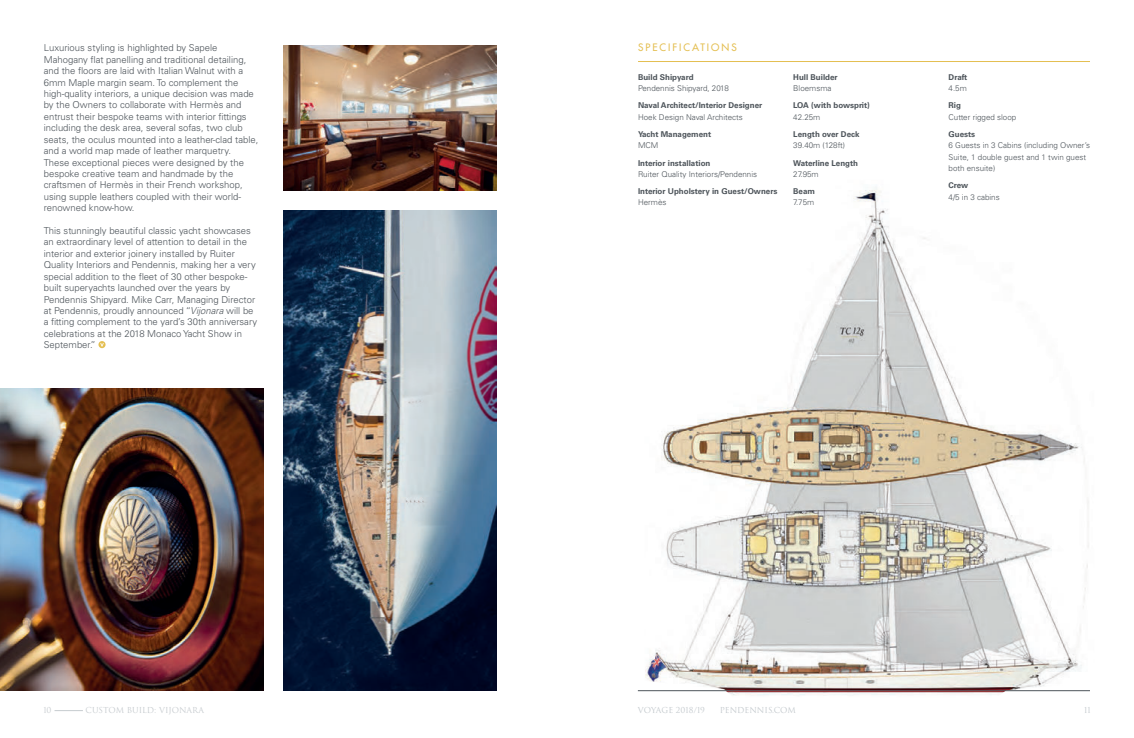
<style>
.page{position:relative;width:1134px;height:738px;background:#fff}
.page>*{position:absolute;margin:0;border:0;box-sizing:border-box;transform-origin:0 0}
.t1{font:500 10px "Futura Std";letter-spacing:.2em;color:#e4bf52}
.t2{font:300 9.5px/11.4px "Univers LT Std";color:#4d545a}
.t3{font:300 8px/11.4px "Univers LT Std";color:#4d545a}
.t4{font:700 8px "Univers LT Std";color:#4d545a}
.t5{font:8px "Trajan Pro 3";color:#c2c8cc}
.t6{font:8px "Trajan Pro 3";color:#c6cbcf}
.s1{font-style:italic}
</style>
<div class="page">
<img style="left:645px;top:187px;width:445px;height:508px">
<img style="left:0;top:388px;width:263px;height:302px">
<img style="left:283px;top:46px;width:213px;height:144px">
<hr style="left:638px;top:61px;width:452px;height:1px;background:#e4bf52">
<img style="left:283px;top:211px;width:213px;height:479px">
<svg style="left:98px;top:341px;width:8px;height:7px"></svg>
<svg style="left:100px;top:343px;width:4px;height:3px"></svg>
<hr style="left:638px;top:690px;width:452px;height:1px;background:#4d545a">
<p class="t2" style="left:44px;top:42px;width:216px">Luxurious styling is highlighted by Sapele Mahogany flat panelling and traditional detailing, and the floors are laid with Italian Walnut with a 6mm Maple margin seam. To complement the high-quality interiors, a unique decision was made by the Owners to collaborate with Hermès and entrust their bespoke teams with interior fittings including the desk area, several sofas, two club seats, the oculus mounted into a leather-clad table, and a world map made of leather marquetry.<br>These exceptional pieces were designed by the bespoke creative team and handmade by the craftsmen of Hermès in their French workshop, using supple leathers coupled with their world&shy;renowned know-how.</p>
<p class="t2" style="left:44px;top:225px;width:215px">This stunningly beautiful classic yacht showcases an extraordinary level of attention to detail in the interior and exterior joinery installed by Ruiter Quality Interiors and Pendennis, making her a very special addition to the fleet of 30 other bespoke&shy;built superyachts launched over the years by Pendennis Shipyard. Mike Carr, Managing Director at Pendennis, proudly announced “<span class="s1">Vijonara</span> will be a fitting complement to the yard’s 30th anniversary celebrations at the 2018 Monaco Yacht Show in September.”</p>
<p class="t1" style="left:638px;top:41px;width:100px">SPECIFICATIONS</p>
<p class="t4" style="left:638px;top:72px;width:57px">Build Shipyard</p>
<p class="t3" style="left:638px;top:83px;width:92px">Pendennis Shipyard, 2018</p>
<p class="t4" style="left:638px;top:101px;width:126px">Naval Architect/Interior Designer</p>
<p class="t3" style="left:638px;top:111px;width:106px">Hoek Design Naval Architects</p>
<p class="t4" style="left:638px;top:129px;width:75px">Yacht Management</p>
<p class="t3" style="left:638px;top:140px;width:22px">MCM</p>
<p class="t4" style="left:638px;top:158px;width:74px">Interior installation</p>
<p class="t3" style="left:638px;top:168px;width:121px">Ruiter Quality Interiors/Pendennis</p>
<p class="t4" style="left:638px;top:186px;width:141px">Interior Upholstery in Guest/Owners</p>
<p class="t3" style="left:638px;top:197px;width:30px">Hermès</p>
<p class="t4" style="left:793px;top:72px;width:46px">Hull Builder</p>
<p class="t3" style="left:793px;top:83px;width:40px">Bloemsma</p>
<p class="t4" style="left:793px;top:101px;width:78px">LOA (with bowsprit)</p>
<p class="t3" style="left:793px;top:111px;width:29px">42.25m</p>
<p class="t4" style="left:793px;top:129px;width:68px">Length over Deck</p>
<p class="t3" style="left:793px;top:140px;width:53px">39.40m (128ft)</p>
<p class="t4" style="left:793px;top:158px;width:66px">Waterline Length</p>
<p class="t3" style="left:793px;top:168px;width:27px">27.95m</p>
<p class="t4" style="left:793px;top:186px;width:23px">Beam</p>
<p class="t3" style="left:793px;top:197px;width:22px">7.75m</p>
<p class="t4" style="left:949px;top:72px;width:20px">Draft</p>
<p class="t3" style="left:949px;top:83px;width:20px">4.5m</p>
<p class="t4" style="left:949px;top:101px;width:14px">Rig</p>
<p class="t3" style="left:949px;top:111px;width:69px">Cutter rigged sloop</p>
<p class="t4" style="left:949px;top:129px;width:28px">Guests</p>
<p class="t3" style="left:949px;top:140px;width:143px">6 Guests in 3 Cabins (including Owner’s<br>Suite, 1 double guest and 1 twin guest both ensuite)</p>
<p class="t4" style="left:949px;top:181px;width:21px">Crew</p>
<p class="t3" style="left:949px;top:191px;width:53px">4/5 in 3 cabins</p>
<p class="t6" style="left:43px;top:704px;width:10px">10</p>
<p class="t6" style="left:86px;top:704px;width:120px">CUSTOM BUILD: VIJONARA</p>
<p class="t5" style="left:638px;top:704px;width:69px">VOYAGE 2018/19</p>
<p class="t5" style="left:720px;top:704px;width:78px">PENDENNIS.COM</p>
<p class="t5" style="left:1084px;top:704px;width:8px">11</p>
</div>
